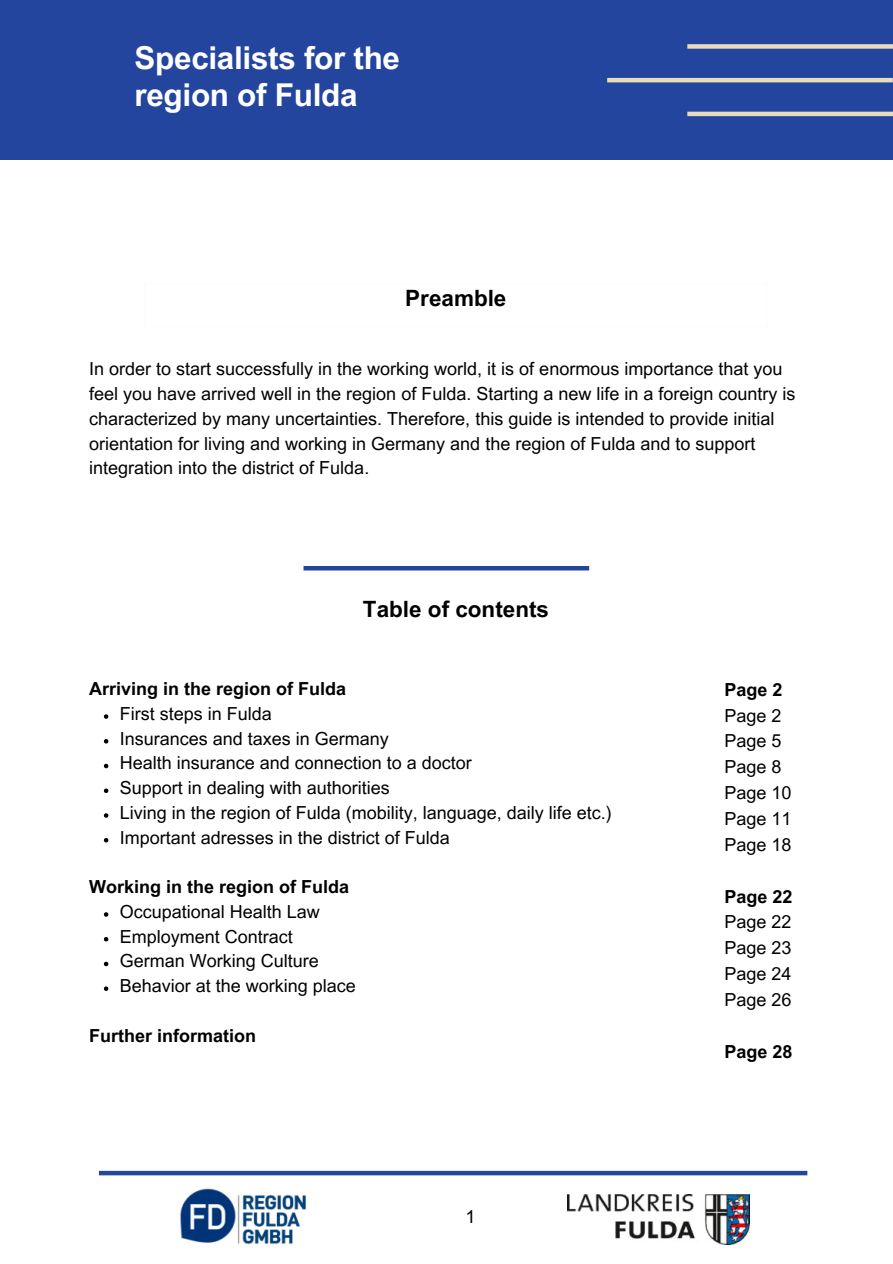
<style>
.page{position:relative;width:893px;height:1264px;background:#fff}
.page>*{position:absolute;margin:0;border:0;box-sizing:border-box;transform-origin:0 0}
.t1{font:700 31.5px/37px "Arial MT Pro";letter-spacing:-.01em;color:#fff}
.t2{font:700 22.5px "Arial MT Pro";color:#000}
.t3{font:18px/24.8px "Arial MT Pro";color:#000}
.t4{font:700 18px "Arial MT Pro";color:#000}
</style>
<div class="page">
<div style="left:0;top:0;width:892px;height:160px;background:#23459e"></div>
<div style="left:99px;top:1170px;width:708px;height:5px;background:#23459e"></div>
<img style="left:567px;top:1194px;width:182px;height:50px">
<svg style="left:104px;top:714px;width:4px;height:4px"></svg>
<svg style="left:104px;top:739px;width:4px;height:4px"></svg>
<svg style="left:104px;top:763px;width:4px;height:5px"></svg>
<svg style="left:104px;top:788px;width:4px;height:5px"></svg>
<svg style="left:104px;top:813px;width:4px;height:4px"></svg>
<svg style="left:104px;top:838px;width:4px;height:4px"></svg>
<svg style="left:104px;top:912px;width:4px;height:4px"></svg>
<svg style="left:104px;top:937px;width:4px;height:4px"></svg>
<svg style="left:104px;top:961px;width:4px;height:5px"></svg>
<svg style="left:104px;top:986px;width:4px;height:4px"></svg>
<hr style="left:303px;top:566px;width:286px;height:4px;background:#23459e">
<div style="left:687px;top:44px;width:205px;height:5px;background:#e9dcbd"></div>
<hr style="left:607px;top:78px;width:285px;height:4px;background:#e9dcbd">
<hr style="left:687px;top:112px;width:205px;height:4px;background:#e9dcbd">
<img style="left:180px;top:1188px;width:49px;height:55px">
<img style="left:229px;top:1194px;width:78px;height:50px">
<h1 class="t1" style="left:134px;top:40px;width:267px">Specialists for the region of Fulda</h1>
<p class="t2" style="left:405px;top:285px;width:103px">Preamble</p>
<p class="t3" style="left:89px;top:357px;width:707px">In order to start successfully in the working world, it is of enormous importance that you feel you have arrived well in the region of Fulda. Starting a new life in a foreign country is characterized by many uncertainties. Therefore, this guide is intended to provide initial orientation for living and working in Germany and the region of Fulda and to support integration into the district of Fulda.</p>
<p class="t2" style="left:363px;top:595px;width:187px">Table of contents</p>
<p class="t4" style="left:89px;top:678px;width:258px">Arriving in the region of Fulda</p>
<p class="t3" style="left:120px;top:702px;width:493px">First steps in Fulda<br>Insurances and taxes in Germany<br>Health insurance and connection to a doctor<br>Support in dealing with authorities<br>Living in the region of Fulda (mobility, language, daily life etc.)<br>Important adresses in the district of Fulda</p>
<p class="t4" style="left:89px;top:876px;width:261px">Working in the region of Fulda</p>
<p class="t3" style="left:120px;top:900px;width:237px">Occupational Health Law<br>Employment Contract<br>German Working Culture<br>Behavior at the working place</p>
<p class="t4" style="left:89px;top:1024px;width:168px">Further information</p>
<p class="t3" style="left:465px;top:1205px;width:11px">1</p>
<p class="t4" style="left:724px;top:678px;width:59px">Page 2</p>
<p class="t3" style="left:724px;top:703px;width:69px;line-height:25.8px">Page 2<br>Page 5<br>Page 8<br>Page 10<br>Page 11<br>Page 18</p>
<p class="t4" style="left:724px;top:885px;width:69px">Page 22</p>
<p class="t3" style="left:724px;top:910px;width:68px;line-height:25.8px;text-align:justify">Page 22<br>Page 23<br>Page 24<br>Page 26</p>
<p class="t4" style="left:724px;top:1040px;width:69px">Page 28</p>
</div>
